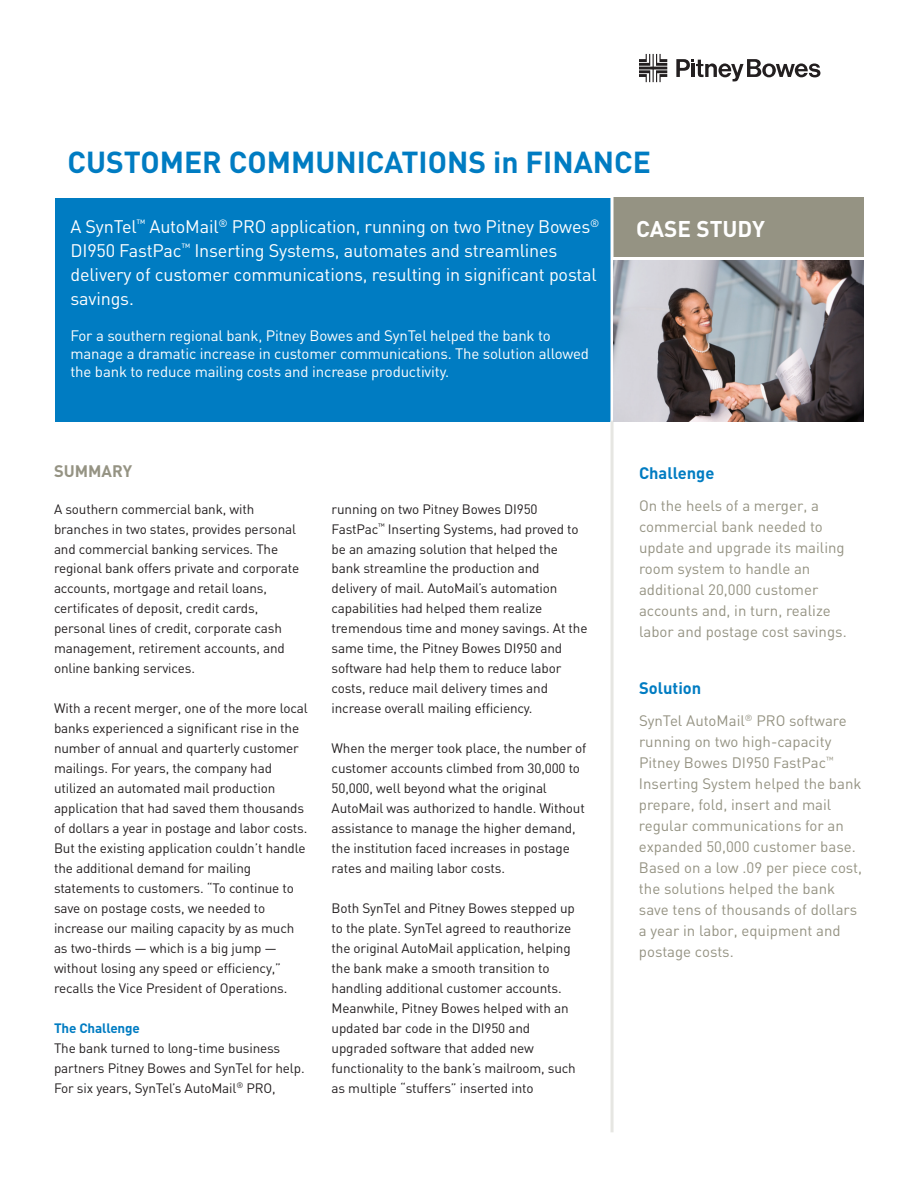
<style>
.page{position:relative;width:918px;height:1188px;background:#fff}
.page>*{position:absolute;margin:0;border:0;box-sizing:border-box;transform-origin:0 0}
.t1{font:700 30px "DIN";color:#007cc2}
.t2{font:700 22.5px "DIN";color:#fff}
.t3{font:18px/24px "DIN";letter-spacing:-.01em;color:#fff}
.t4{font:700 16.5px "DIN";color:#007cc2}
.t5{font:700 16.5px "DIN";color:#959383}
.t6{font:15px/21px "DIN";color:#959383}
.t7{font:15px/18px "DIN";letter-spacing:-.01em;color:#fff}
.t8{font:13.5px/20px "DIN";letter-spacing:-.01em;color:#231f20}
.t9{font:700 13.5px "DIN";letter-spacing:-.01em;color:#007cc2}
</style>
<div class="page">
<div style="left:56px;top:198px;width:556px;height:224px;background:#007cc2"></div>
<svg style="left:676px;top:59px;width:144px;height:22px"></svg>
<svg style="left:639px;top:54px;width:28px;height:28px"></svg>
<div style="left:613px;top:198px;width:251px;height:59px;background:#959383"></div>
<svg style="left:610px;top:197px;width:4px;height:262px"></svg>
<hr style="left:611px;top:421px;width:3px;height:711px;background:#e6e6e2">
<img style="left:613px;top:261px;width:251px;height:161px">
<h1 class="t1" style="left:68px;top:143px;width:585px">CUSTOMER COMMUNICATIONS in FINANCE</h1>
<h3 class="t3" style="left:70px;top:214px;width:530px">A SynTel<sup>™</sup> AutoMail<sup>®</sup> PRO application, running on two Pitney Bowes<sup>® </sup>DI950 FastPac<sup>™</sup> Inserting Systems, automates and streamlines delivery of customer communications, resulting in significant postal savings.</h3>
<p class="t7" style="left:70px;top:326px;width:520px">For a southern regional bank, Pitney Bowes and SynTel helped the bank to manage a dramatic increase in customer communications. The solution allowed the bank to reduce mailing costs and increase productivity.</p>
<h2 class="t2" style="left:636px;top:214px;width:29px">Case</h2>
<h2 class="t2" style="left:696px;top:214px;width:70px">Stu dy</h2>
<p class="t5" style="left:54px;top:460px;width:80px">SUMMARY</p>
<p class="t4" style="left:639px;top:462px;width:77px">Challenge</p>
<p class="t6" style="left:639px;top:494px;width:209px">On the heels of a merger, a commercial bank needed to update and upgrade its mailing room system to handle an additional 20,000 customer accounts and, in turn, realize labor and postage cost savings.</p>
<p class="t8" style="left:332px;top:498px;width:257px">running on two Pitney Bowes DI950<br>FastPac<sup>™</sup> Inserting Systems, had proved to be an amazing solution that helped the bank streamline the production and delivery of mail. AutoMail’s automation capabilities had helped them realize tremendous time and money savings. At the same time, the Pitney Bowes DI950 and software had help them to reduce labor costs, reduce mail delivery times and increase overall mailing efficiency.</p>
<p class="t8" style="left:332px;top:738px;width:257px">When the merger took place, the number of customer accounts climbed from 30,000 to 50,000, well beyond what the original AutoMail was authorized to handle. Without assistance to manage the higher demand, the institution faced increases in postage rates and mailing labor costs.</p>
<p class="t8" style="left:332px;top:898px;width:246px">Both SynTel and Pitney Bowes stepped up to the plate. SynTel agreed to reauthorize the original AutoMail application, helping the bank make a smooth transition to handling additional customer accounts.<br>Meanwhile, Pitney Bowes helped with an updated bar code in the DI950 and upgraded software that added new functionality to the bank’s mailroom, such as multiple “stuffers” inserted into</p>
<p class="t8" style="left:54px;top:498px;width:247px">A southern commercial bank, with branches in two states, provides personal and commercial banking services. The regional bank offers private and corporate accounts, mortgage and retail loans, certificates of deposit, credit cards, personal lines of credit, corporate cash management, retirement accounts, and online banking services.</p>
<p class="t8" style="left:54px;top:698px;width:255px">With a recent merger, one of the more local banks experienced a significant rise in the number of annual and quarterly customer mailings. For years, the company had utilized an automated mail production application that had saved them thousands of dollars a year in postage and labor costs.<br>But the existing application couldn’t handle the additional demand for mailing statements to customers. “To continue to save on postage costs, we needed to increase our mailing capacity by as much as two-thirds — which is a big jump — without losing any speed or efficiency,” recalls the Vice President of Operations.</p>
<p class="t9" style="left:54px;top:1019px;width:88px">The Challenge</p>
<p class="t8" style="left:54px;top:1038px;width:252px">The bank turned to long-time business partners Pitney Bowes and SynTel for help.<br>For six years, SynTel’s AutoMail<sup>®</sup> PRO,</p>
<p class="t4" style="left:639px;top:677px;width:64px">Solution</p>
<p class="t6" style="left:639px;top:710px;width:225px">SynTel AutoMail<sup>®</sup> PRO software running on two high-capacity<br>Pitney Bowes DI950 FastPac<sup>™<br></sup>Inserting System helped the bank prepare, fold, insert and mail regular communications for an expanded 50,000 customer base.<br>Based on a low .09 per piece cost, the solutions helped the bank save tens of thousands of dollars a year in labor, equipment and postage costs.</p>
</div>
